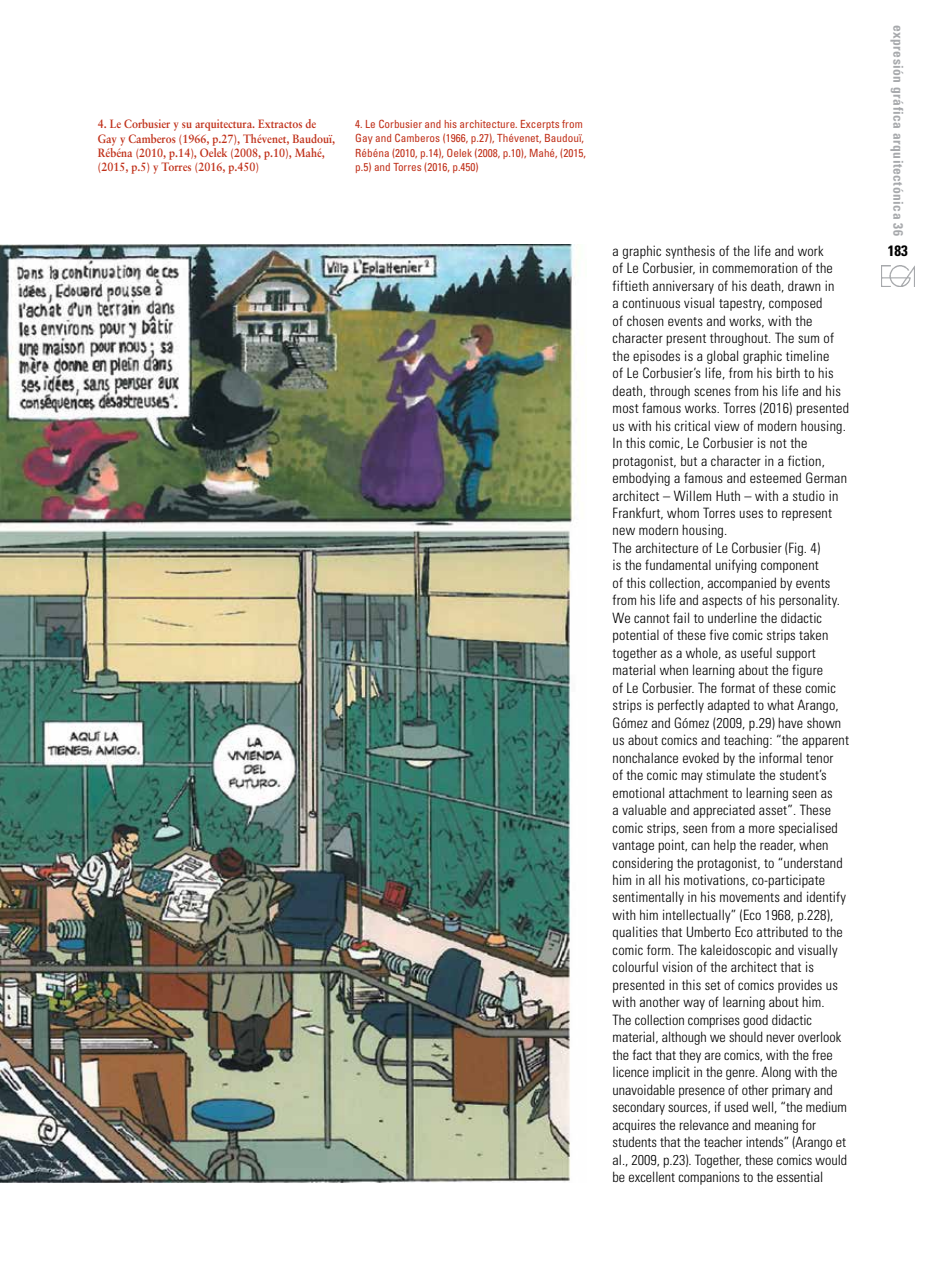
<style>
.page{position:relative;width:936px;height:1276px;background:#fff}
.page>*{position:absolute;margin:0;border:0;box-sizing:border-box;transform-origin:0 0}
.t1{font:700 condensed 15px "Univers";color:#000}
.t2{font:300 condensed 14.25px/17.4px "Univers";letter-spacing:.01em;color:#000}
.t3{font:700 condensed 13.5px "Univers";letter-spacing:.035em;color:#a7a9ac}
.t4{font:700 12px/14.2px "Sabon";color:#c03019;scale:.9 1}
.t5{font:condensed 11.25px/14.2px "Univers";color:#c03019}
</style>
<div class="page">
<img style="left:881px;top:265px;width:33px;height:21px">
<img style="left:0;top:244px;width:577px;height:938px">
<p class="t4" style="left:98px;top:117px;width:265px">4. Le Corbusier y su arquitectura. Extractos de Gay y Camberos (1966, p.27), Thévenet, Baudouï, Rébéna (2010, p.14), Oelek (2008, p.10), Mahé, (2015, p.5) y Torres (2016, p.450)</p>
<p class="t5" style="left:355px;top:117px;width:232px">4. Le Corbusier and his architecture. Excerpts from Gay and Camberos (1966, p.27), Thévenet, Baudouï, Rébéna (2010, p.14), Oelek (2008, p.10), Mahé, (2015, p.5) and Torres (2016, p.450)</p>
<p class="t2" style="left:612px;top:242px;width:238px">a graphic synthesis of the life and work<br>of Le Corbusier, in commemoration of the fiftieth anniversary of his death, drawn in<br>a continuous visual tapestry, composed<br>of chosen events and works, with the character present throughout. The sum of the episodes is a global graphic timeline<br>of Le Corbusier’s life, from his birth to his death, through scenes from his life and his most famous works. Torres (2016) presented us with his critical view of modern housing.<br>In this comic, Le Corbusier is not the protagonist, but a character in a fiction, embodying a famous and esteemed German architect – Willem Huth – with a studio in Frankfurt, whom Torres uses to represent new modern housing.<br>The architecture of Le Corbusier (Fig. 4)<br>is the fundamental unifying component<br>of this collection, accompanied by events from his life and aspects of his personality.<br>We cannot fail to underline the didactic potential of these five comic strips taken together as a whole, as useful support material when learning about the figure<br>of Le Corbusier. The format of these comic strips is perfectly adapted to what Arango, Gómez and Gómez (2009, p.29) have shown us about comics and teaching: “the apparent nonchalance evoked by the informal tenor<br>of the comic may stimulate the student’s emotional attachment to learning seen as<br>a valuable and appreciated asset”. These comic strips, seen from a more specialised vantage point, can help the reader, when considering the protagonist, to “understand him in all his motivations, co-participate sentimentally in his movements and identify with him intellectually” (Eco 1968, p.228), qualities that Umberto Eco attributed to the comic form. The kaleidoscopic and visually colourful vision of the architect that is presented in this set of comics provides us with another way of learning about him.<br>The collection comprises good didactic material, although we should never overlook the fact that they are comics, with the free licence implicit in the genre. Along with the unavoidable presence of other primary and secondary sources, if used well, “the medium acquires the relevance and meaning for students that the teacher intends” (Arango et al., 2009, p.23). Together, these comics would be excellent companions to the essential</p>
<p class="t3" style="left:906px;top:25px;width:213px;rotate:90deg">expresión gráfica arquitectónica 36</p>
<p class="t1" style="left:887px;top:242px;width:21px">183</p>
</div>
